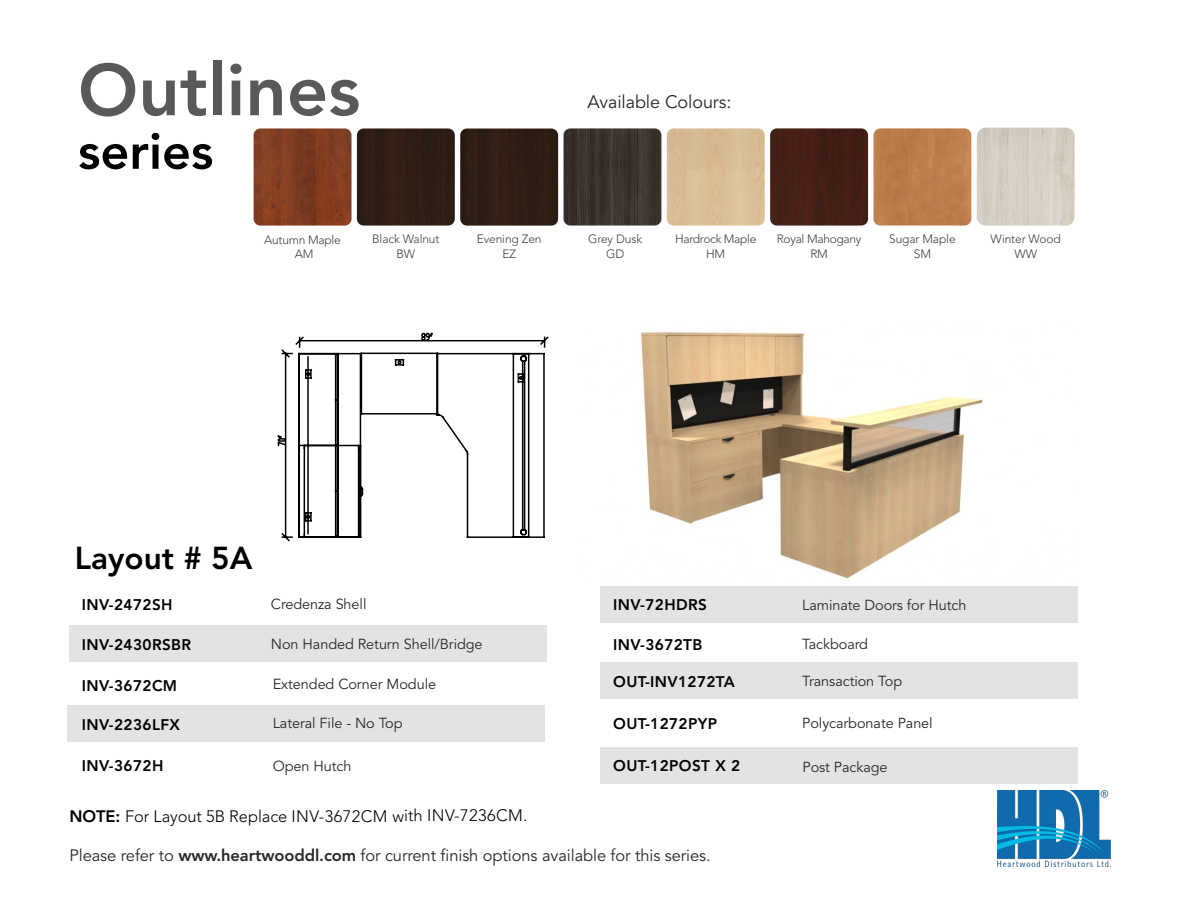
<style>
.page{position:relative;width:1188px;height:918px;background:#fff}
.page>*{position:absolute;margin:0;border:0;box-sizing:border-box;transform-origin:0 0}
.t1{font:800 72.3px "Avenir LT Std";color:#58595b}
.t2{font:800 50.4px "Avenir LT Std";color:#000}
.t3{font:800 31.5px "Avenir LT Std";color:#000}
.t4{font:18px "Avenir LT Std";letter-spacing:-.005em;color:#292829}
.t5{font:16.5px "Avenir LT Std";letter-spacing:-.005em;color:#292829}
.t6{font:300 16.5px "Avenir LT Std";color:#000}
.t7{font:800 15.3px "Avenir LT Std";letter-spacing:.025em;color:#000}
.t8{font:14.4px "Avenir LT Std";letter-spacing:-.005em;color:#292829}
.t9{font:300 12px/14.4px "Avenir LT Std";letter-spacing:-.01em;color:#414042;text-align:center}
.s1{font-weight:800}
</style>
<div class="page">
<img style="left:998px;top:790px;width:112px;height:77px">
<img style="left:873px;top:128px;width:98px;height:98px">
<img style="left:564px;top:128px;width:97px;height:98px">
<img style="left:667px;top:128px;width:98px;height:98px">
<img style="left:770px;top:128px;width:98px;height:98px">
<img style="left:254px;top:128px;width:98px;height:98px">
<div style="left:357px;top:128px;width:98px;height:98px;background:#2e1e14"></div>
<img style="left:977px;top:128px;width:98px;height:98px">
<div style="left:460px;top:129px;width:98px;height:97px;background:#2f1e14"></div>
<img style="left:640px;top:331px;width:343px;height:248px">
<div style="left:69px;top:625px;width:478px;height:37px;background:#e2e3e4"></div>
<div style="left:68px;top:705px;width:477px;height:37px;background:#e2e3e4"></div>
<div style="left:601px;top:586px;width:477px;height:37px;background:#e2e3e4"></div>
<div style="left:601px;top:747px;width:477px;height:37px;background:#e2e3e4"></div>
<div style="left:601px;top:662px;width:477px;height:37px;background:#e2e3e4"></div>
<svg style="left:277px;top:332px;width:272px;height:210px"></svg>
<svg style="left:360px;top:336px;width:186px;height:79px"></svg>
<h1 class="t1" style="left:78px;top:47px;width:284px">Outlines</h1>
<h2 class="t2" style="left:78px;top:121px;width:137px">series</h2>
<p class="t4" style="left:588px;top:91px;width:145px">Available Colours:</p>
<p class="t9" style="left:264px;top:232px;width:78px">Autumn Maple<br>AM</p>
<p class="t9" style="left:372px;top:232px;width:69px">Black Walnut<br>BW</p>
<p class="t9" style="left:889px;top:232px;width:68px">Sugar Maple<br>SM</p>
<p class="t9" style="left:588px;top:232px;width:55px">Grey Dusk<br>GD</p>
<p class="t9" style="left:675px;top:232px;width:83px">Hardrock Maple<br>HM</p>
<p class="t9" style="left:777px;top:232px;width:86px">Royal Mahogany<br>RM</p>
<p class="t9" style="left:991px;top:232px;width:72px">Winter Wood<br>WW</p>
<p class="t9" style="left:477px;top:232px;width:66px">Evening Zen<br>EZ</p>
<h3 class="t3" style="left:75px;top:539px;width:179px">Layout # 5A</h3>
<p class="t7" style="left:82px;top:596px;width:92px">INV-2472SH</p>
<p class="t7" style="left:82px;top:635px;width:111px">INV-2430RSBR</p>
<p class="t8" style="left:271px;top:596px;width:97px">Credenza Shell</p>
<p class="t8" style="left:271px;top:636px;width:213px">Non Handed Return Shell/Bridge</p>
<p class="t7" style="left:613px;top:596px;width:95px">INV-72HDRS</p>
<p class="t8" style="left:802px;top:596px;width:166px">Laminate Doors for Hutch</p>
<p class="t7" style="left:613px;top:635px;width:91px">INV-3672TB</p>
<p class="t8" style="left:802px;top:636px;width:67px">Tackboard</p>
<p class="t7" style="left:82px;top:676px;width:97px">INV-3672CM</p>
<p class="t8" style="left:273px;top:676px;width:165px">Extended Corner Module</p>
<p class="t7" style="left:82px;top:715px;width:100px">INV-2236LFX</p>
<p class="t8" style="left:273px;top:715px;width:131px">Lateral File - No Top</p>
<p class="t7" style="left:613px;top:672px;width:123px">OUT-INV1272TA</p>
<p class="t8" style="left:802px;top:673px;width:102px">Transaction Top</p>
<p class="t7" style="left:613px;top:715px;width:106px">OUT-1272PYP</p>
<p class="t8" style="left:802px;top:715px;width:132px">Polycarbonate Panel</p>
<p class="t7" style="left:82px;top:757px;width:83px">INV-3672H</p>
<p class="t8" style="left:273px;top:757px;width:80px">Open Hutch</p>
<p class="t7" style="left:613px;top:757px;width:129px">OUT-12POST X 2</p>
<p class="t8" style="left:802px;top:759px;width:87px">Post Package</p>
<p class="t6" style="left:69px;top:806px;width:460px"><span class="s1">NOTE:</span> For Layout 5B Replace INV-3672CM with INV-7236CM.</p>
<p class="t5" style="left:69px;top:846px;width:643px">Please refer to <span class="s1">www.heartwooddl.com</span> for current finish options available for this series.</p>
</div>
